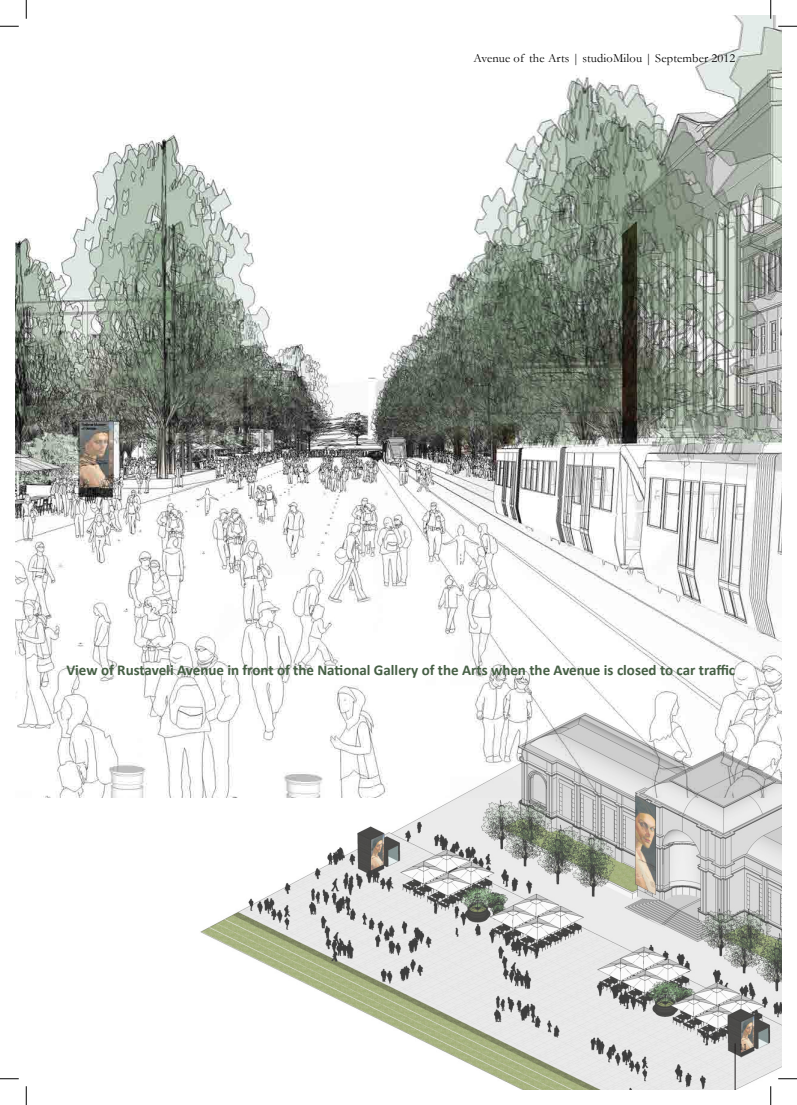
<style>
.page{position:relative;width:797px;height:1105px;background:#fff}
.page>*{position:absolute;margin:0;border:0;box-sizing:border-box;transform-origin:0 0}
.t1{font:700 15px "Calibri";color:#465f45}
.t2{font:12.5px "Garamond";letter-spacing:.01em;color:#000}
.Page_Numbering{font:10px "Garamond";color:#231f20}
</style>
<div class="page">
<img style="left:16px;top:16px;width:765px;height:782px">
<img style="left:151px;top:663px;width:630px;height:426px">
<hr style="left:735px;top:1043px;width:1px;height:46px;background:#231f20">
<svg style="left:0;top:25px;width:19px;height:2px"></svg>
<svg style="left:778px;top:25px;width:19px;height:2px"></svg>
<svg style="left:0;top:1078px;width:19px;height:1px"></svg>
<svg style="left:778px;top:1078px;width:19px;height:1px"></svg>
<svg style="left:25px;top:0;width:2px;height:19px"></svg>
<svg style="left:25px;top:1086px;width:2px;height:19px"></svg>
<svg style="left:770px;top:0;width:1px;height:19px"></svg>
<svg style="left:770px;top:1086px;width:1px;height:19px"></svg>
<p class="t2" style="left:473px;top:49px;width:263px">Avenue of the Arts | studioMilou | September 2012</p>
<p class="t1" style="left:66px;top:661px;width:670px">View of Rustaveli Avenue in front of the National Gallery of the Arts when the Avenue is closed to car traffic</p>
<p class="Page_Numbering" style="left:738px;top:1040px;width:10px">11</p>
</div>
